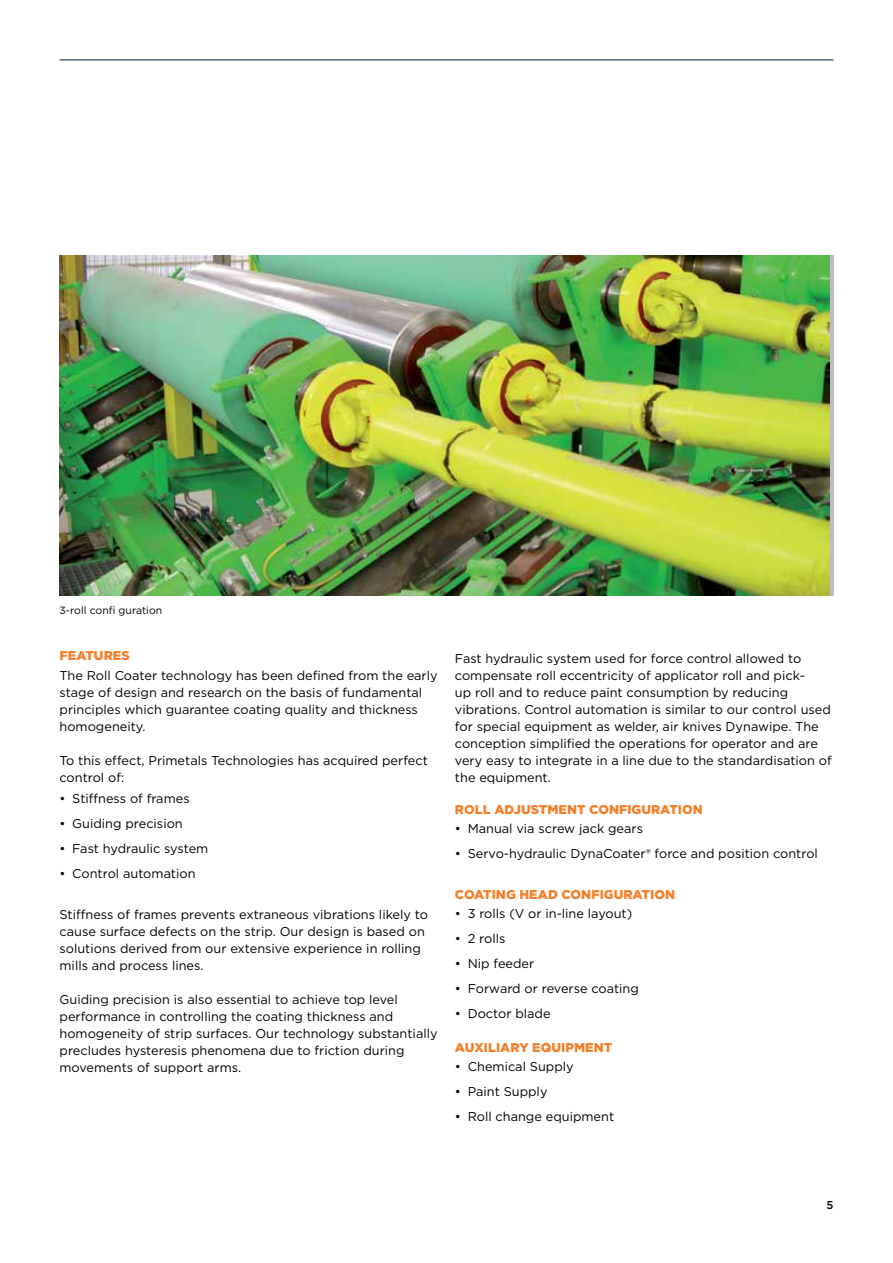
<style>
.page{position:relative;width:893px;height:1263px;background:#fff}
.page>*{position:absolute;margin:0;border:0;box-sizing:border-box;transform-origin:0 0}
.t1{font:12.75px/17px "Gotham";color:#000}
.t2{font:900 12.75px "Gotham";letter-spacing:.005em;color:#f57e29}
.t3{font:500 11.25px "Gotham";color:#000}
.t4{font:10.5px "Gotham";color:#000}
</style>
<div class="page">
<hr style="left:60px;top:60px;width:773px;height:1px;background:#001641">
<img style="left:60px;top:256px;width:769px;height:340px">
<p class="t4" style="left:60px;top:604px;width:104px">3-roll confi guration</p>
<p class="t2" style="left:60px;top:647px;width:72px">FEATURES</p>
<p class="t1" style="left:60px;top:667px;width:380px">The Roll Coater technology has been defined from the early stage of design and research on the basis of fundamental principles which guarantee coating quality and thickness homogeneity.</p>
<p class="t1" style="left:60px;top:752px;width:370px">To this effect, Primetals Technologies has acquired perfect control of:</p>
<p class="t1" style="left:60px;top:790px;width:132px">• Stiffness of frames</p>
<p class="t1" style="left:60px;top:815px;width:125px">• Guiding precision</p>
<p class="t1" style="left:60px;top:840px;width:150px">• Fast hydraulic system</p>
<p class="t1" style="left:60px;top:865px;width:138px">• Control automation</p>
<p class="t1" style="left:60px;top:905px;width:370px">Stiffness of frames prevents extraneous vibrations likely to cause surface defects on the strip. Our design is based on solutions derived from our extensive experience in rolling mills and process lines.</p>
<p class="t1" style="left:60px;top:990px;width:380px">Guiding precision is also essential to achieve top level performance in controlling the coating thickness and homogeneity of strip surfaces. Our technology substantially precludes hysteresis phenomena due to friction during movements of support arms.</p>
<p class="t1" style="left:455px;top:650px;width:378px">Fast hydraulic system used for force control allowed to compensate roll eccentricity of applicator roll and pick-<br>up roll and to reduce paint consumption by reducing vibrations. Control automation is similar to our control used for special equipment as welder, air knives Dynawipe. The conception simplified the operations for operator and are very easy to integrate in a line due to the standardisation of the equipment.</p>
<p class="t2" style="left:455px;top:800px;width:249px">ROLL ADJUSTMENT CONFIGURATION</p>
<p class="t1" style="left:455px;top:820px;width:190px">• Manual via screw jack gears</p>
<p class="t1" style="left:455px;top:845px;width:364px">• Servo-hydraulic DynaCoater® force and position control</p>
<p class="t2" style="left:455px;top:885px;width:222px">COATING HEAD CONFIGURATION</p>
<p class="t1" style="left:455px;top:905px;width:179px">• 3 rolls (V or in-line layout)</p>
<p class="t1" style="left:455px;top:930px;width:52px">• 2 rolls</p>
<p class="t1" style="left:455px;top:955px;width:81px">• Nip feeder</p>
<p class="t1" style="left:455px;top:980px;width:185px">• Forward or reverse coating</p>
<p class="t1" style="left:455px;top:1005px;width:97px">• Doctor blade</p>
<p class="t2" style="left:455px;top:1038px;width:159px">AUXILIARY EQUIPMENT</p>
<p class="t1" style="left:455px;top:1058px;width:120px">• Chemical Supply</p>
<p class="t1" style="left:455px;top:1083px;width:94px">• Paint Supply</p>
<p class="t1" style="left:455px;top:1108px;width:161px">• Roll change equipment</p>
<p class="t3" style="left:826px;top:1198px;width:9px">5</p>
</div>
